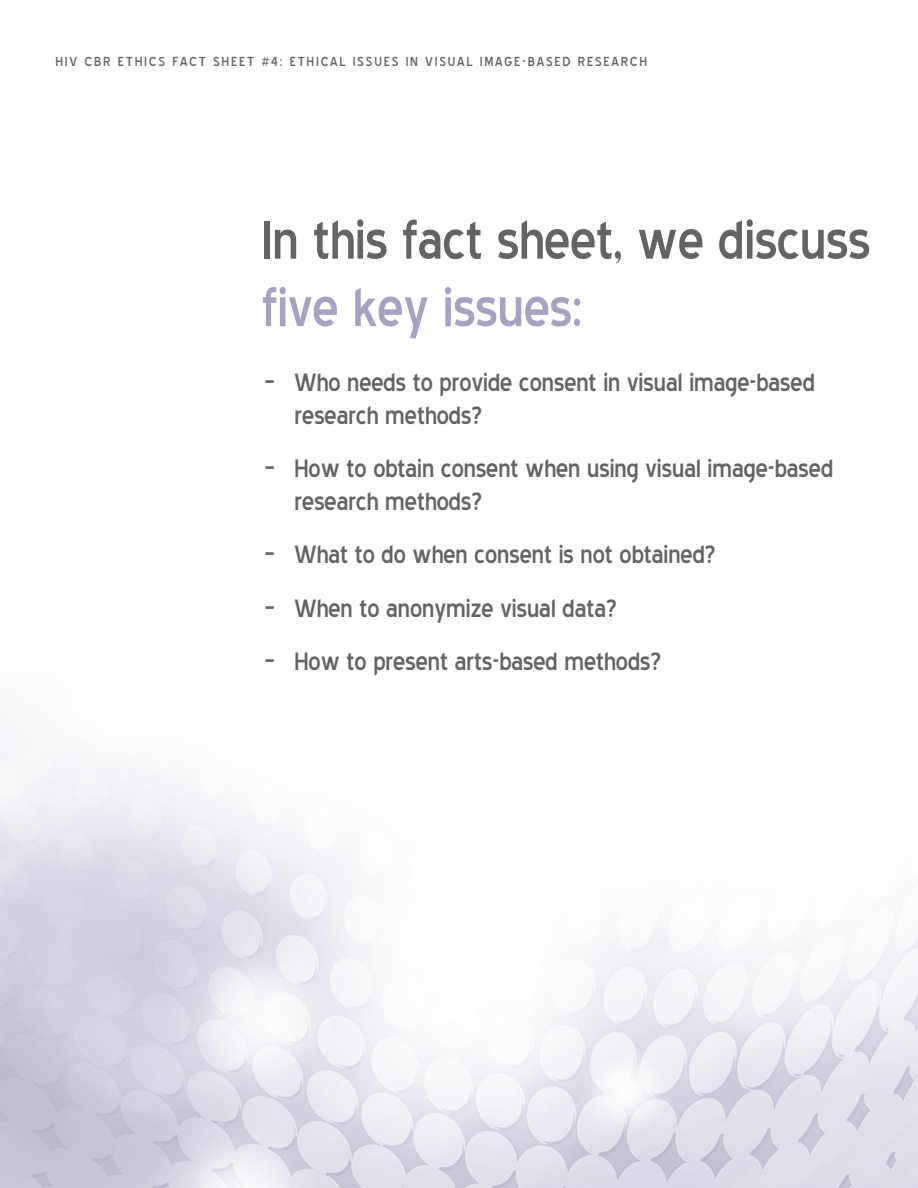
<style>
.page{position:relative;width:918px;height:1188px;background:#fff}
.page>*{position:absolute;margin:0;border:0;box-sizing:border-box;transform-origin:0 0}
.t1{font:67.5px "Blue Highway";letter-spacing:-.02em;color:#636466}
.t2{font:67.5px "Blue Highway";letter-spacing:-.02em;color:#a9a1c2}
.t3{font:31.5px/33px "Blue Highway";letter-spacing:-.02em;color:#636466}
.t4{font:16.5px "Blue Highway";letter-spacing:.1em;color:#636466}
</style>
<div class="page">
<img style="left:0;top:751px;width:918px;height:437px">
<p class="t4" style="left:56px;top:54px;width:167px">HIV CBR Ethics Fact Shee</p>
<p class="t4" style="left:247px;top:54px;width:383px">t #4: Ethical issues in visual image-based research</p>
<h1 class="t1" style="left:261px;top:211px;width:612px">In this fact sheet, we discuss</h1>
<h1 class="t2" style="left:261px;top:279px;width:324px">five key issues:</h1>
<p class="t3" style="left:294px;top:366px;width:523px;text-indent:-30px">– Who needs to provide consent in visual image-based research methods?</p>
<p class="t3" style="left:294px;top:452px;width:541px;text-indent:-30px">– How to obtain consent when using visual image-based research methods?</p>
<p class="t3" style="left:264px;top:539px;width:453px">– What to do when consent is not obtained?</p>
<p class="t3" style="left:264px;top:592px;width:354px">– When to anonymize visual data?</p>
<p class="t3" style="left:264px;top:645px;width:399px">– How to present arts-based methods?</p>
</div>
